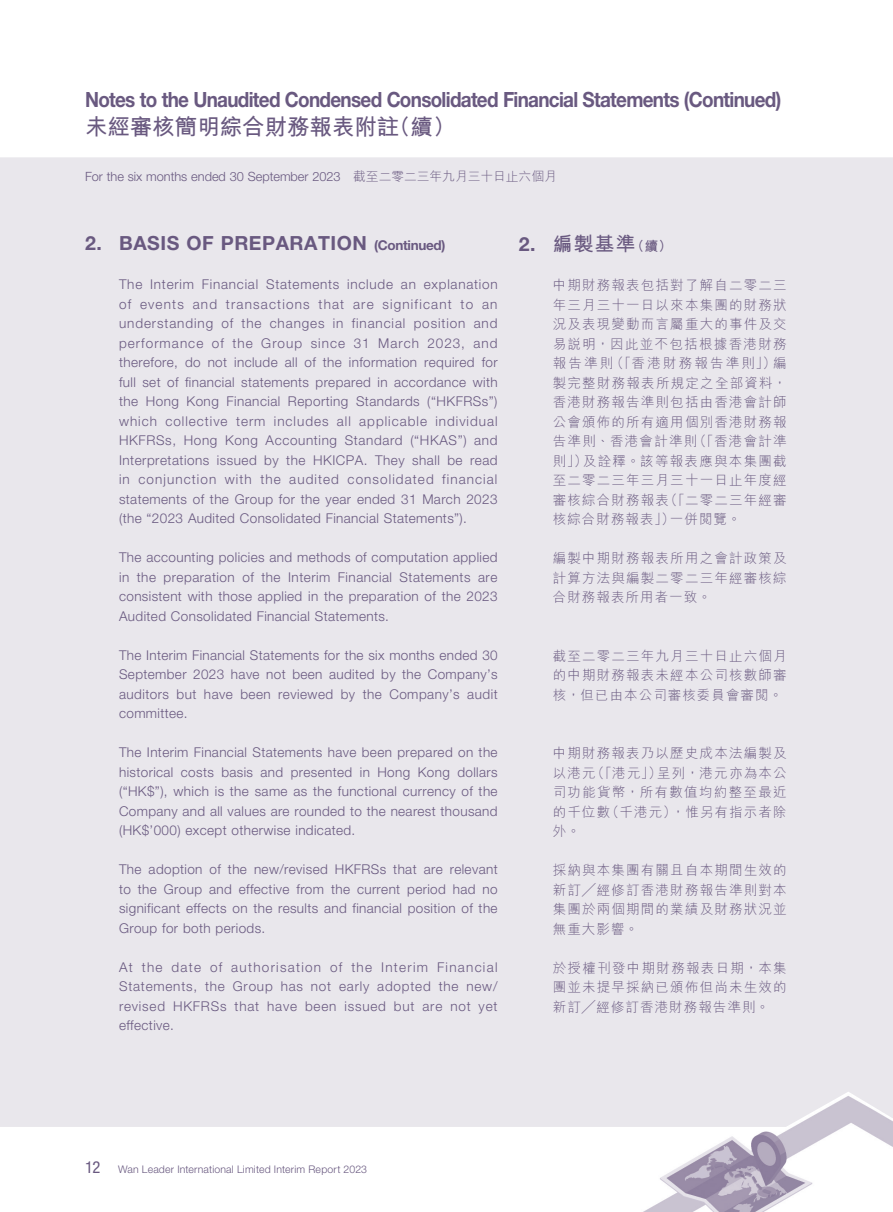
<style>
.page{position:relative;width:893px;height:1212px;background:#fff}
.page>*{position:absolute;margin:0;border:0;box-sizing:border-box;transform-origin:0 0}
.t1{font:700 22.5px "M Hei HK";color:#695980}
.t2{font:700 21px "Helvetica Neue LT Std";letter-spacing:-.035em;color:#695980;scale:.9 1}
.t3{font:700 19.5px "Helvetica Neue LT Std";letter-spacing:.03em;color:#695980}
.t4{font:700 19.5px "M Hei HK";color:#695980}
.t5{font:300 13.5px/19.5px "Helvetica Neue LT Std";letter-spacing:.03em;color:#695980;text-align:justify}
.t6{font:300 13.5px/19.5px "M Hei HK";letter-spacing:.09em;color:#695980;text-align:justify}
.t7{font:300 12.75px "Helvetica Neue LT Std";color:#695980}
.t8{font:300 10.5px "Helvetica Neue LT Std";letter-spacing:.015em;color:#695980}
.s1{font-family:"M Hei HK"}
.s2{font-size:13.5px}
.s3{font-family:"Helvetica Neue LT Std"}
.s4{font-weight:400;font-stretch:condensed;font-size:16.5px}
</style>
<div class="page">
<img style="left:643px;top:1127px;width:250px;height:85px">
<div style="left:0;top:157px;width:893px;height:970px;background:#e9e7ec"></div>
<h2 class="t2" style="left:85px;top:86px;width:775px">Notes to the Unaudited Condensed Consolidated Financial Statements (Continued)</h2>
<h1 class="t1" style="left:85px;top:111px;width:372px">未經審核簡明綜合財務報表附註（續）</h1>
<p class="t7" style="left:85px;top:169px;width:473px">For the six months ended 30 September 2023 <span class="s1">截至二零二三年九月三十日止六個月</span></p>
<h3 class="t3" style="left:85px;top:231px;width:362px">2. BASIS OF PREPARATION <span class="s2">(Continued)</span></h3>
<p class="t5" style="left:119px;top:274px;width:380px">The Interim Financial Statements include an explanation of events and transactions that are significant to an understanding of the changes in financial position and performance of the Group since 31 March 2023, and therefore, do not include all of the information required for full set of financial statements prepared in accordance with the Hong Kong Financial Reporting Standards (“HKFRSs”) which collective term includes all applicable individual HKFRSs, Hong Kong Accounting Standard (“HKAS”) and Interpretations issued by the HKICPA. They shall be read in conjunction with the audited consolidated financial statements of the Group for the year ended 31 March 2023 (the “2023 Audited Consolidated Financial Statements”).</p>
<p class="t5" style="left:119px;top:547px;width:380px">The accounting policies and methods of computation applied in the preparation of the Interim Financial Statements are consistent with those applied in the preparation of the 2023<br>Audited Consolidated Financial Statements.</p>
<p class="t5" style="left:119px;top:645px;width:380px">The Interim Financial Statements for the six months ended 30<br>September 2023 have not been audited by the Company’s auditors but have been reviewed by the Company’s audit committee.</p>
<p class="t5" style="left:119px;top:742px;width:380px">The Interim Financial Statements have been prepared on the historical costs basis and presented in Hong Kong dollars (“HK$”), which is the same as the functional currency of the Company and all values are rounded to the nearest thousand (HK$’000) except otherwise indicated.</p>
<p class="t5" style="left:119px;top:859px;width:380px">The adoption of the new/revised HKFRSs that are relevant to the Group and effective from the current period had no significant effects on the results and financial position of the Group for both periods.</p>
<p class="t5" style="left:119px;top:957px;width:380px">At the date of authorisation of the Interim Financial Statements, the Group has not early adopted the new/ revised HKFRSs that have been issued but are not yet effective.</p>
<h3 class="t4" style="left:519px;top:230px;width:155px"><span class="s3">2.</span> 編製基準<span class="s2">（續）</span></h3>
<p class="t6" style="left:553px;top:275px;width:235px">中期財務報表包括對了解自二零二三年三月三十一日以來本集團的財務狀況及表現變動而言屬重大的事件及交易說明，因此並不包括根據香港財務報告準則（「香港財務報告準則」）編製完整財務報表所規定之全部資料，香港財務報告準則包括由香港會計師公會頒佈的所有適用個別香港財務報告準則、香港會計準則（「香港會計準則」）及詮釋。該等報表應與本集團截至二零二三年三月三十一日止年度經審核綜合財務報表（「二零二三年經審核綜合財務報表」）一併閱覽。</p>
<p class="t6" style="left:553px;top:548px;width:235px">編製中期財務報表所用之會計政策及計算方法與編製二零二三年經審核綜合財務報表所用者一致。</p>
<p class="t6" style="left:553px;top:646px;width:235px">截至二零二三年九月三十日止六個月的中期財務報表未經本公司核數師審核，但已由本公司審核委員會審閱。</p>
<p class="t6" style="left:553px;top:743px;width:235px">中期財務報表乃以歷史成本法編製及以港元（「港元」）呈列，港元亦為本公司功能貨幣，所有數值均約整至最近的千位數（千港元），惟另有指示者除外。</p>
<p class="t6" style="left:553px;top:860px;width:235px">採納與本集團有關且自本期間生效的新訂╱經修訂香港財務報告準則對本集團於兩個期間的業績及財務狀況並無重大影響。</p>
<p class="t6" style="left:553px;top:958px;width:235px">於授權刊發中期財務報表日期，本集團並未提早採納已頒佈但尚未生效的新訂╱經修訂香港財務報告準則。</p>
<p class="t8" style="left:85px;top:1162px;width:283px"><span class="s4">12</span> Wan Leader International Limited Interim Report 2023</p>
</div>
